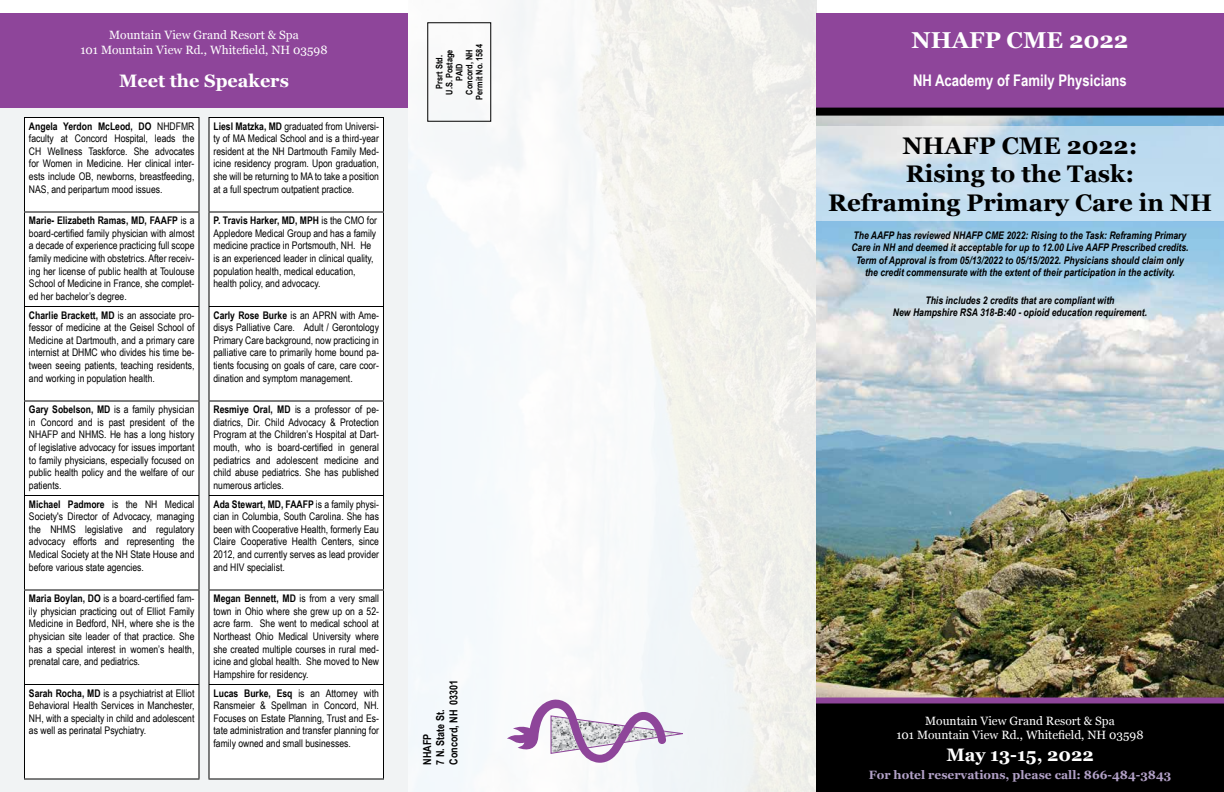
<style>
.page{position:relative;width:1224px;height:792px;background:#fff}
.page>*{position:absolute;margin:0;border:0;box-sizing:border-box;transform-origin:0 0}
.t1{font:700 24px/28.8px "Georgia";color:#000;text-align:center}
.t2{font:700 23px "Georgia";color:#fff}
.t3{font:700 18px "Georgia";color:#fff}
.t4{font:700 16px "Arial Narrow";color:#fff}
.t5{font:12px/14.4px "Georgia";color:#fff;text-align:center}
.t6{font:700 12px "Georgia";color:#b2a1c7}
.t7{font:700 11px/13.2px "Arial Narrow";color:#000}
.t8{font:10.5px/12.6px "Arial Narrow";color:#000;text-align:justify}
.t9{font:italic 700 10.5px/12.6px "Arial Narrow";color:#000;text-align:center}
.t10{font:700 9px/10px "Arial Narrow";color:#000;text-align:center}
.s1{font-weight:700}
</style>
<div class="page">
<img style="left:408px;top:0;width:408px;height:792px">
<img style="left:816px;top:116px;width:408px;height:581px">
<div style="left:0;top:93px;width:408px;height:699px;background:#f1f3f4"></div>
<div style="left:0;top:14px;width:408px;height:94px;background:#8e459a"></div>
<svg style="left:507px;top:699px;width:179px;height:64px"></svg>
<div style="left:816px;top:702px;width:408px;height:90px;background:#000"></div>
<div style="left:816px;top:14px;width:408px;height:94px;background:#8e459a"></div>
<div style="left:25px;top:118px;width:173px;height:660px;background:#fff"></div>
<hr style="left:24px;top:117px;width:175px;height:1px;background:#000">
<hr style="left:24px;top:118px;width:1px;height:94px;background:#000">
<hr style="left:198px;top:118px;width:1px;height:94px;background:#000">
<hr style="left:24px;top:212px;width:175px;height:1px;background:#000">
<hr style="left:24px;top:212px;width:1px;height:94px;background:#000">
<hr style="left:198px;top:212px;width:1px;height:94px;background:#000">
<hr style="left:24px;top:306px;width:175px;height:1px;background:#000">
<hr style="left:24px;top:307px;width:1px;height:93px;background:#000">
<hr style="left:198px;top:307px;width:1px;height:93px;background:#000">
<hr style="left:24px;top:400px;width:175px;height:2px;background:#000">
<hr style="left:24px;top:402px;width:1px;height:93px;background:#000">
<hr style="left:198px;top:402px;width:1px;height:93px;background:#000">
<hr style="left:24px;top:495px;width:175px;height:1px;background:#000">
<hr style="left:24px;top:496px;width:1px;height:94px;background:#000">
<hr style="left:198px;top:496px;width:1px;height:94px;background:#000">
<hr style="left:24px;top:590px;width:175px;height:1px;background:#000">
<hr style="left:24px;top:590px;width:1px;height:94px;background:#000">
<hr style="left:198px;top:590px;width:1px;height:94px;background:#000">
<hr style="left:24px;top:684px;width:175px;height:1px;background:#000">
<hr style="left:24px;top:685px;width:1px;height:93px;background:#000">
<hr style="left:198px;top:685px;width:1px;height:93px;background:#000">
<hr style="left:24px;top:778px;width:175px;height:2px;background:#000">
<div style="left:29px;top:500px;width:165px;height:73px;background:#fff"></div>
<div style="left:209px;top:118px;width:174px;height:660px;background:#fff"></div>
<hr style="left:208px;top:117px;width:176px;height:1px;background:#000">
<hr style="left:208px;top:118px;width:1px;height:94px;background:#000">
<hr style="left:383px;top:118px;width:1px;height:94px;background:#000">
<hr style="left:208px;top:212px;width:176px;height:1px;background:#000">
<hr style="left:208px;top:212px;width:1px;height:94px;background:#000">
<hr style="left:383px;top:212px;width:1px;height:94px;background:#000">
<hr style="left:208px;top:306px;width:176px;height:1px;background:#000">
<hr style="left:208px;top:307px;width:1px;height:93px;background:#000">
<hr style="left:383px;top:307px;width:1px;height:93px;background:#000">
<hr style="left:208px;top:400px;width:176px;height:2px;background:#000">
<hr style="left:208px;top:402px;width:1px;height:93px;background:#000">
<hr style="left:383px;top:402px;width:1px;height:93px;background:#000">
<hr style="left:208px;top:495px;width:176px;height:1px;background:#000">
<hr style="left:208px;top:496px;width:1px;height:94px;background:#000">
<hr style="left:383px;top:496px;width:1px;height:94px;background:#000">
<hr style="left:208px;top:590px;width:176px;height:1px;background:#000">
<hr style="left:208px;top:590px;width:1px;height:94px;background:#000">
<hr style="left:383px;top:590px;width:1px;height:94px;background:#000">
<hr style="left:208px;top:684px;width:176px;height:1px;background:#000">
<hr style="left:208px;top:685px;width:1px;height:93px;background:#000">
<hr style="left:383px;top:685px;width:1px;height:93px;background:#000">
<hr style="left:208px;top:778px;width:176px;height:2px;background:#000">
<div style="left:816px;top:698px;width:408px;height:6px;background:#8e459a"></div>
<div style="left:816px;top:108px;width:408px;height:8px;background:#000"></div>
<svg style="left:816px;top:126px;width:408px;height:94px;background:#c7deee"></svg>
<p class="t5" style="left:80px;top:27px;width:249px">Mountain View Grand Resort &amp; Spa<br>101 Mountain View Rd., Whitefield, NH 03598</p>
<h3 class="t3" style="left:119px;top:67px;width:171px">Meet the Speakers</h3>
<p class="t8" style="left:29px;top:119px;width:167px"><span class="s1">Angela Yerdon McLeod, DO</span> NHDFMR faculty at Concord Hospital, leads the CH Wellness Taskforce. She advocates for Women in Medicine. Her clinical inter&shy;ests include OB, newborns, breastfeeding, NAS, and peripartum mood issues.</p>
<p class="t8" style="left:29px;top:214px;width:167px"><span class="s1">Marie- Elizabeth Ramas, MD, FAAFP</span> is a board-certified family physician with almost a decade of experience practicing full scope family medicine with obstetrics. After receiv&shy;ing her license of public health at Toulouse School of Medicine in France, she complet&shy;ed her bachelor’s degree.</p>
<p class="t8" style="left:29px;top:308px;width:167px"><span class="s1">Charlie Brackett, MD</span> is an associate pro&shy;fessor of medicine at the Geisel School of Medicine at Dartmouth, and a primary care internist at DHMC who divides his time be&shy;tween seeing patients, teaching residents, and working in population health.</p>
<p class="t8" style="left:29px;top:403px;width:167px"><span class="s1">Gary Sobelson, MD</span> is a family physician in Concord and is past president of the NHAFP and NHMS. He has a long history of legislative advocacy for issues important to family physicians, especially focused on public health policy and the welfare of our patients.</p>
<p class="t8" style="left:29px;top:497px;width:167px"><span class="s1">Michael Padmore</span> is the NH Medical Society's Director of Advocacy, managing the NHMS legislative and regulatory advocacy efforts and representing the Medical Society at the NH State House and before various state agencies.</p>
<p class="t8" style="left:29px;top:592px;width:167px"><span class="s1">Maria Boylan, DO</span> is a board-certified fam&shy;ily physician practicing out of Elliot Family Medicine in Bedford, NH, where she is the physician site leader of that practice. She has a special interest in women’s health, prenatal care, and pediatrics.</p>
<p class="t8" style="left:29px;top:686px;width:167px"><span class="s1">Sarah Rocha, MD</span> is a psychiatrist at Elliot Behavioral Health Services in Manchester, NH, with a specialty in child and adolescent as well as perinatal Psychiatry.</p>
<p class="t8" style="left:213px;top:119px;width:167px"><span class="s1">Liesl Matzka, MD</span> graduated from Universi&shy;ty of MA Medical School and is a third-year resident at the NH Dartmouth Family Med&shy;icine residency program. Upon graduation, she will be returning to MA to take a position at a full spectrum outpatient practice.</p>
<p class="t8" style="left:213px;top:214px;width:165px;text-align:left"><span class="s1">P. Travis Harker, MD, MPH</span> is the CMO for Appledore Medical Group and has a family medicine practice in Portsmouth, NH. He is an experienced leader in clinical quality, population health, medical education, health policy, and advocacy.</p>
<p class="t8" style="left:213px;top:308px;width:167px"><span class="s1">Carly Rose Burke</span> is an APRN with Ame&shy;disys Palliative Care. Adult / Gerontology Primary Care background, now practicing in palliative care to primarily home bound pa&shy;tients focusing on goals of care, care coor&shy;dination and symptom management.</p>
<p class="t8" style="left:213px;top:403px;width:167px"><span class="s1">Resmiye Oral, MD</span> is a professor of pe&shy;diatrics, Dir. Child Advocacy &amp; Protection Program at the Children’s Hospital at Dart&shy;mouth, who is board-certified in general pediatrics and adolescent medicine and child abuse pediatrics. She has published numerous articles.</p>
<p class="t8" style="left:213px;top:497px;width:167px"><span class="s1">Ada Stewart, MD, FAAFP</span> is a family physi&shy;cian in Columbia, South Carolina. She has been with Cooperative Health, formerly Eau Claire Cooperative Health Centers, since 2012, and currently serves as lead provider and HIV specialist.</p>
<p class="t8" style="left:213px;top:592px;width:167px"><span class="s1">Megan Bennett, MD</span> is from a very small town in Ohio where she grew up on a 52- acre farm. She went to medical school at Northeast Ohio Medical University where she created multiple courses in rural med&shy;icine and global health. She moved to New Hampshire for residency.</p>
<p class="t8" style="left:213px;top:686px;width:167px"><span class="s1">Lucas Burke, Esq</span> is an Attorney with Ransmeier &amp; Spellman in Concord, NH.<br>Focuses on Estate Planning, Trust and Es&shy;tate administration and transfer planning for family owned and small businesses.</p>
<p class="t10" style="left:434px;top:100px;width:57px;rotate:-90deg">Prsrt Std.<br>U.S. Postage<br>PAID<br>Concord, NH<br>Permit No. 1584</p>
<p class="t7" style="left:420px;top:765px;width:87px;rotate:-90deg">NHAFP<br>7 N. State St.<br>Concord, NH 03301</p>
<h2 class="t2" style="left:912px;top:23px;width:218px">NHAFP CME 2022</h2>
<h3 class="t4" style="left:913px;top:68px;width:215px">NH Academy of Family Physicians</h3>
<h1 class="t1" style="left:828px;top:130px;width:385px">NHAFP CME 2022:<br>Rising to the Task:<br>Reframing Primary Care in NH</h1>
<p class="t9" style="left:851px;top:228px;width:339px">The AAFP has reviewed NHAFP CME 2022: Rising to the Task: Reframing Primary Care in NH and deemed it acceptable for up to 12.00 Live AAFP Prescribed credits.<br>Term of Approval is from 05/13/2022 to 05/15/2022. Physicians should claim only the credit commensurate with the extent of their participation in the activity.</p>
<p class="t9" style="left:893px;top:293px;width:256px">This includes 2 credits that are compliant with<br>New Hampshire RSA 318-B:40 - opioid education requirement.</p>
<p class="t5" style="left:896px;top:713px;width:249px">Mountain View Grand Resort &amp; Spa<br>101 Mountain View Rd., Whitefield, NH 03598</p>
<h3 class="t3" style="left:946px;top:741px;width:149px">May 13-15, 2022</h3>
<p class="t6" style="left:869px;top:766px;width:304px">For hotel reservations, please call: 866-484-3843</p>
</div>
